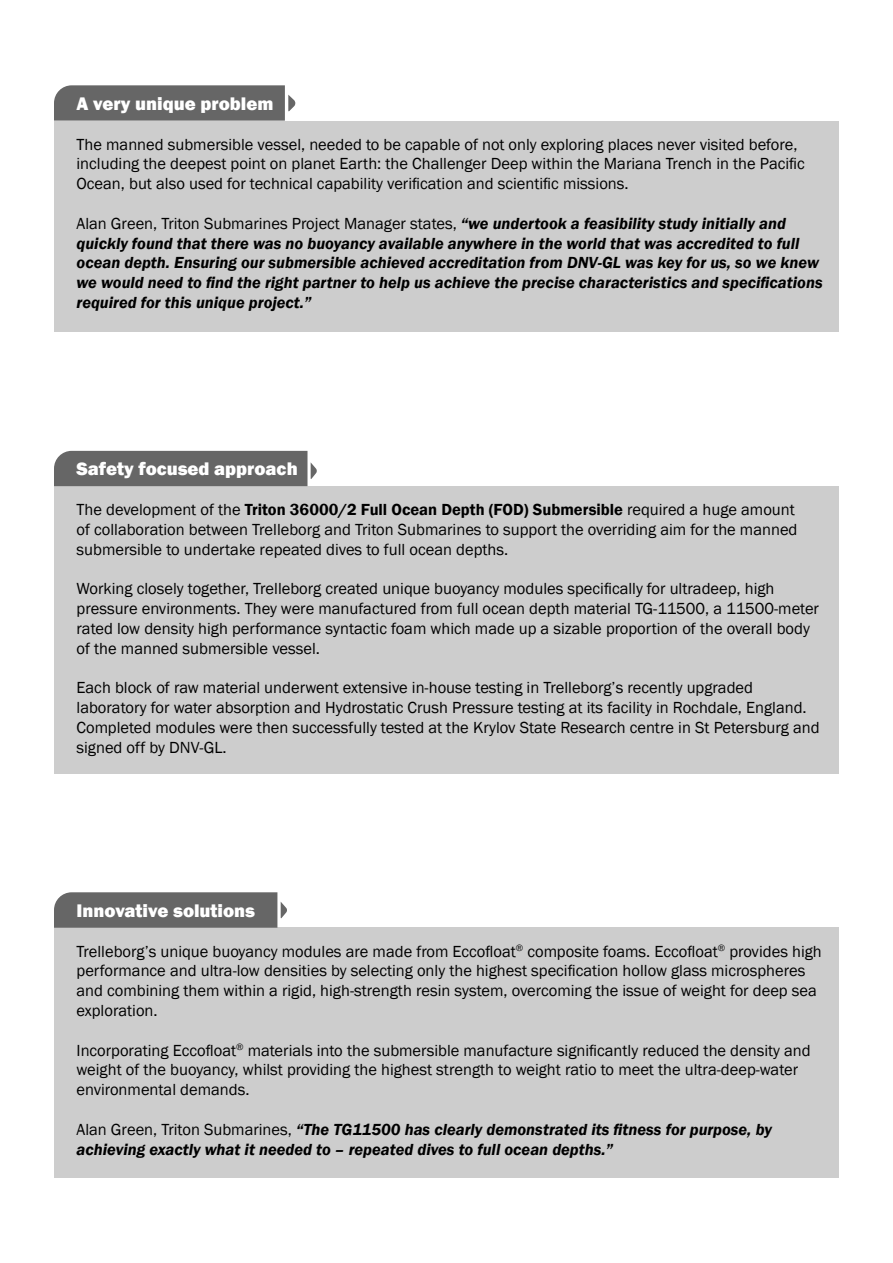
<style>
.page{position:relative;width:893px;height:1263px;background:#fff}
.page>*{position:absolute;margin:0;border:0;box-sizing:border-box;transform-origin:0 0}
.t1{font:800 18.75px "Franklin Gothic";color:#fff}
.t2{font:16.5px/19.8px "Franklin Gothic";color:#000}
.t3{font:italic 600 16.5px/19.8px "Franklin Gothic";color:#000}
.s1{font-weight:400;font-style:normal}
.s2{font-weight:600}
</style>
<div class="page">
<div style="left:54px;top:486px;width:785px;height:288px;background:#cdcdcd"></div>
<div style="left:54px;top:451px;width:263px;height:35px;background:#666"></div>
<div style="left:54px;top:121px;width:785px;height:210px;background:#cdcdcd"></div>
<svg style="left:54px;top:85px;width:242px;height:36px;background:#6f6f6f"></svg>
<div style="left:54px;top:927px;width:785px;height:250px;background:#cdcdcd"></div>
<svg style="left:54px;top:892px;width:233px;height:35px;background:#6d6d6d"></svg>
<p class="t1" style="left:77px;top:92px;width:198px">A very unique problem</p>
<p class="t2" style="left:77px;top:135px;width:730px">The manned submersible vessel, needed to be capable of not only exploring places never visited before, including the deepest point on planet Earth: the Challenger Deep within the Mariana Trench in the Pacific<br>Ocean, but also used for technical capability verification and scientific missions.</p>
<p class="t3" style="left:77px;top:213px;width:748px"><span class="s1">Alan Green, Triton Submarines Project Manager states,</span> “we undertook a feasibility study initially and quickly found that there was no buoyancy available anywhere in the world that was accredited to full ocean depth. Ensuring our submersible achieved accreditation from DNV-GL was key for us, so we knew we would need to find the right partner to help us achieve the precise characteristics and specifications required for this unique project.”</p>
<p class="t1" style="left:77px;top:457px;width:223px">Safety focused approach</p>
<p class="t2" style="left:77px;top:500px;width:722px">The development of the <span class="s2">Triton 36000/2 Full Ocean Depth (FOD) Submersible</span> required a huge amount of collaboration between Trelleborg and Triton Submarines to support the overriding aim for the manned submersible to undertake repeated dives to full ocean depths.</p>
<p class="t2" style="left:77px;top:579px;width:744px">Working closely together, Trelleborg created unique buoyancy modules specifically for ultradeep, high pressure environments. They were manufactured from full ocean depth material TG-11500, a 11500-meter rated low density high performance syntactic foam which made up a sizable proportion of the overall body of the manned submersible vessel.</p>
<p class="t2" style="left:77px;top:678px;width:745px">Each block of raw material underwent extensive in-house testing in Trelleborg’s recently upgraded laboratory for water absorption and Hydrostatic Crush Pressure testing at its facility in Rochdale, England.<br>Completed modules were then successfully tested at the Krylov State Research centre in St Petersburg and signed off by DNV-GL.</p>
<p class="t1" style="left:77px;top:898px;width:180px">Innovative solutions</p>
<p class="t2" style="left:77px;top:941px;width:747px">Trelleborg’s unique buoyancy modules are made from Eccofloat<sup>®</sup> composite foams. Eccofloat<sup>®</sup> provides high performance and ultra-low densities by selecting only the highest specification hollow glass microspheres and combining them within a rigid, high-strength resin system, overcoming the issue of weight for deep sea exploration.</p>
<p class="t2" style="left:77px;top:1040px;width:736px">Incorporating Eccofloat<sup>®</sup> materials into the submersible manufacture significantly reduced the density and weight of the buoyancy, whilst providing the highest strength to weight ratio to meet the ultra-deep-water environmental demands.</p>
<p class="t3" style="left:77px;top:1119px;width:697px"><span class="s1">Alan Green, Triton Submarines,</span> “The TG11500 has clearly demonstrated its fitness for purpose, by achieving exactly what it needed to – repeated dives to full ocean depths.”</p>
</div>
